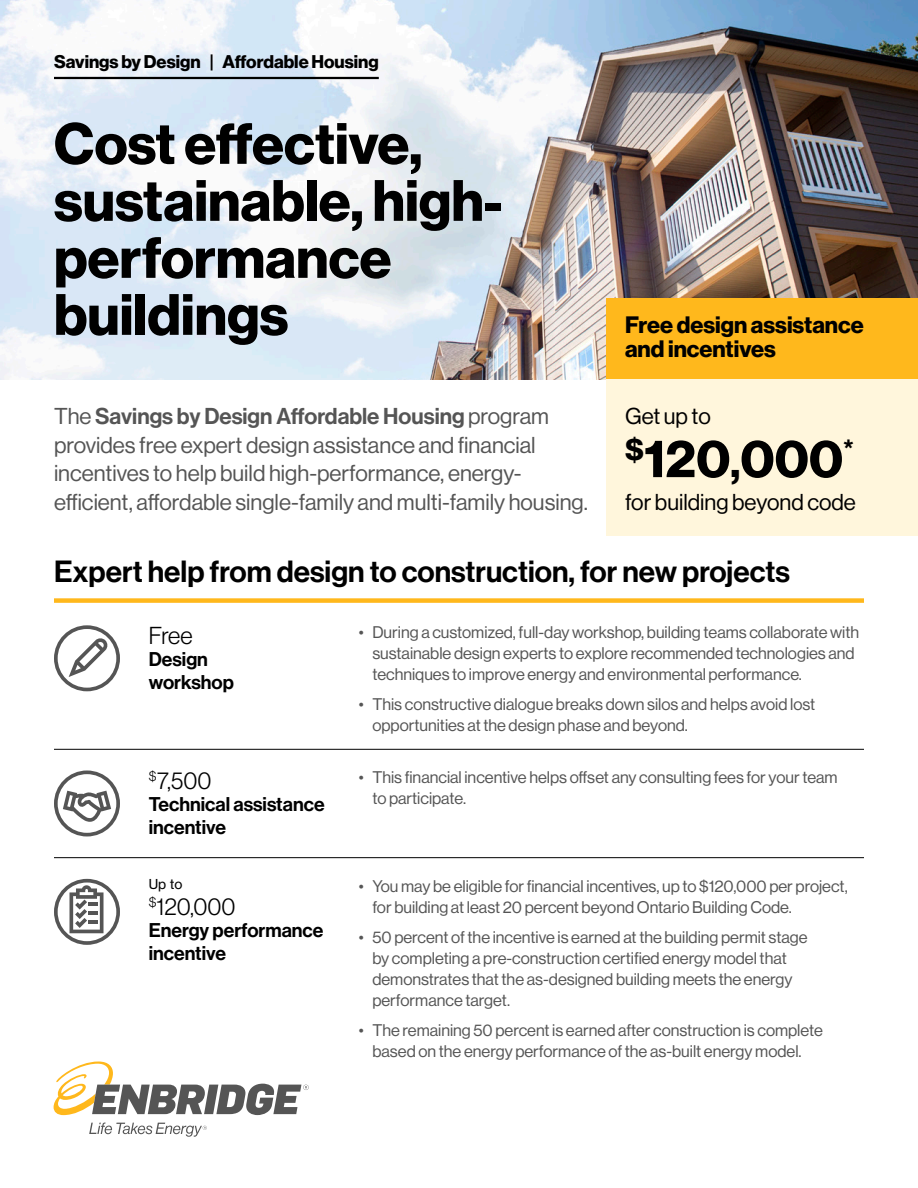
<style>
.page{position:relative;width:918px;height:1188px;background:#fff}
.page>*{position:absolute;margin:0;border:0;box-sizing:border-box;transform-origin:0 0}
.t1{font:57px/57px "N Haas Grotesk DS Std 75 Bd";color:#000}
.t2{font:52.5px "N Haas Grotesk DS Std 75 Bd";color:#000}
.t3{font:30px "N Haas Grotesk DS Std 65 Md";color:#000}
.t4{font:24px "N Haas Grotesk DS Std 45 Lt";color:#000}
.t5{font:23.25px/24px "N Haas Grotesk DS Std 75 Bd";color:#000}
.t6{font:22.5px/28.5px "N Haas Grotesk DS Std 55 Rg";color:#555}
.t7{font:22.5px "N Haas Grotesk DS Std 65 Md";color:#555}
.t8{font:22.5px "N Haas Grotesk DS Std 55 Rg";color:#000}
.t9{font:19.5px/22.5px "N Haas Grotesk DS Std 65 Md";color:#000}
.t10{font:18px "N Haas Grotesk DS Std 75 Bd";color:#000}
.t11{font:16.5px/21px "N Haas Grotesk DS Std 55 Rg";color:#555}
.t12{font:13.5px "N Haas Grotesk TX Std 55 Rg";color:#000}
.s1{font-family:"N Haas Grotesk DS Std 55 Rg"}
.s2{font-size:42px}
</style>
<div class="page">
<img style="left:0;top:0;width:918px;height:379px">
<div style="left:606px;top:298px;width:312px;height:81px;background:#ffb81c"></div>
<div style="left:606px;top:379px;width:312px;height:157px;background:#fff6dc"></div>
<div style="left:54px;top:598px;width:810px;height:5px;background:#ffb81c"></div>
<hr style="left:54px;top:749px;width:810px;height:1px;background:#000">
<hr style="left:54px;top:857px;width:810px;height:1px;background:#000">
<svg style="left:54px;top:770px;width:66px;height:66px"></svg>
<svg style="left:54px;top:879px;width:66px;height:66px"></svg>
<hr style="left:54px;top:77px;width:325px;height:2px;background:#000">
<svg style="left:54px;top:625px;width:66px;height:66px"></svg>
<svg style="left:54px;top:1062px;width:255px;height:53px"></svg>
<svg style="left:89px;top:1123px;width:118px;height:14px"></svg>
<p class="t10" style="left:54px;top:51px;width:326px">Savings by Design | Affordable Housing</p>
<h1 class="t1" style="left:54px;top:116px;width:450px">Cost effective, sustainable, high&shy;performance buildings</h1>
<h3 class="t7" style="left:54px;top:403px;width:497px"><span class="s1">The</span> Savings by Design Affordable Housing <span class="s1">program</span></h3>
<h3 class="t6" style="left:54px;top:431px;width:536px">provides free expert design assistance and financial incentives to help build high-performance, energy&shy;efficient, affordable single-family and multi-family housing.</h3>
<h3 class="t5" style="left:625px;top:313px;width:240px">Free design assistance and incentives</h3>
<h3 class="t8" style="left:625px;top:403px;width:87px">Get up to</h3>
<h2 class="t2" style="left:625px;top:428px;width:230px"><sup>$</sup>120<span class="s2">,</span>000<sup>*</sup></h2>
<h3 class="t8" style="left:625px;top:489px;width:232px">for building beyond code</h3>
<h3 class="t3" style="left:54px;top:554px;width:738px">Expert help from design to construction, for new projects</h3>
<p class="t11" style="left:372px;top:622px;width:488px;text-indent:-13px">• During a customized, full-day workshop, building teams collaborate with sustainable design experts to explore recommended technologies and techniques to improve energy and environmental performance.</p>
<p class="t11" style="left:372px;top:694px;width:444px;text-indent:-13px">• This constructive dialogue breaks down silos and helps avoid lost opportunities at the design phase and beyond.</p>
<p class="t11" style="left:372px;top:767px;width:467px;text-indent:-13px">• This financial incentive helps offset any consulting fees for your team to participate.</p>
<h3 class="t4" style="left:149px;top:622px;width:45px">Free</h3>
<p class="t9" style="left:149px;top:649px;width:87px">Design workshop</p>
<h3 class="t4" style="left:149px;top:767px;width:64px"><sup>$</sup>7,500</h3>
<p class="t9" style="left:149px;top:794px;width:177px">Technical assistance incentive</p>
<p class="t12" style="left:149px;top:876px;width:35px">Up to</p>
<h3 class="t4" style="left:149px;top:893px;width:88px"><sup>$</sup>120,000</h3>
<p class="t9" style="left:149px;top:920px;width:176px">Energy performance incentive</p>
<p class="t11" style="left:372px;top:875px;width:477px;text-indent:-13px">• You may be eligible for financial incentives, up to $120,000 per project, for building at least 20 percent beyond Ontario Building Code.</p>
<p class="t11" style="left:372px;top:926px;width:437px;text-indent:-13px">• 50 percent of the incentive is earned at the building permit stage by completing a pre-construction certified energy model that demonstrates that the as-designed building meets the energy performance target.</p>
<p class="t11" style="left:359px;top:1019px;width:466px;text-align:center">• The remaining 50 percent is earned after construction is complete based on the energy performance of the as-built energy model.</p>
</div>
